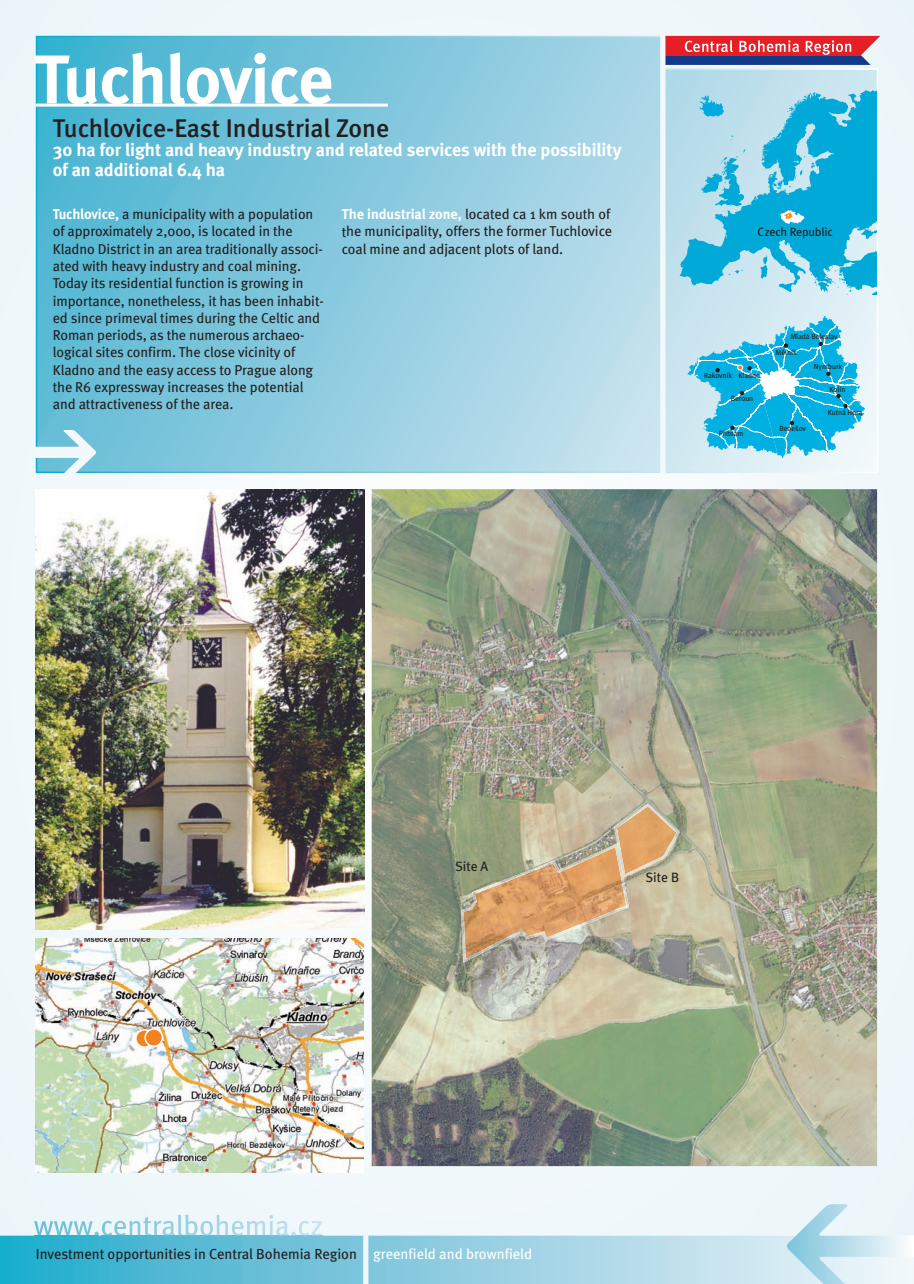
<style>
.page{position:relative;width:914px;height:1284px;background:#fff}
.page>*{position:absolute;margin:0;border:0;box-sizing:border-box;transform-origin:0 0}
.t1{font:69px "Meta Bold CE";letter-spacing:-.02em;color:#fff}
.t2{font:25.5px "Meta Medium CE";letter-spacing:-.005em;color:#231f20}
.t3{font:18px/19.5px "Meta Bold CE";color:#fff}
.t4{font:14.55px "Meta Book CE";color:#231f20}
.t5{font:14.25px/17.2px "Meta Book CE";letter-spacing:-.005em;color:#231f20}
.t6{font:13.5px "Meta Book CE";color:#231f20}
.t7{font:12px "Meta Book CE";letter-spacing:-.01em;color:#231f20}
.t8{font:7.5px "Meta Book CE";letter-spacing:-.01em;color:#231f20}
.s1{font-family:"Meta Bold CE";color:#fff}
.s2{color:#fff}
</style>
<div class="page">
<div style="left:0;top:0;width:913px;height:1203px;background:#f0f7fa"></div>
<svg style="left:35px;top:35px;width:843px;height:439px;background:#8dcce0"></svg>
<hr style="left:35px;top:104px;width:353px;height:3px;background:#fff">
<svg style="left:34px;top:430px;width:63px;height:44px"></svg>
<div style="left:660px;top:35px;width:5px;height:438px;background:#f3f9fb"></div>
<svg style="left:679px;top:90px;width:197px;height:205px;background:#5fc5e2"></svg>
<svg style="left:665px;top:36px;width:215px;height:29px;background:#a54b68"></svg>
<img style="left:36px;top:489px;width:328px;height:440px">
<img style="left:36px;top:938px;width:327px;height:234px">
<div style="left:136px;top:1029px;width:17px;height:18px;background:#f58220;border-radius:50%"></div>
<div style="left:135px;top:1029px;width:19px;height:18px;border:2px solid #fff;border-radius:50%"></div>
<img style="left:371px;top:489px;width:506px;height:677px">
<svg style="left:687px;top:316px;width:178px;height:142px;background:#65cbea"></svg>
<div style="left:145px;top:1028px;width:17px;height:18px;background:#f58220;border-radius:50%"></div>
<div style="left:144px;top:1028px;width:19px;height:18px;border:2px solid #fff;border-radius:50%"></div>
<img style="left:503px;top:883px;width:42px;height:39px">
<img style="left:461px;top:843px;width:168px;height:40px">
<img style="left:461px;top:883px;width:42px;height:79px">
<img style="left:545px;top:883px;width:84px;height:79px">
<img style="left:503px;top:922px;width:42px;height:40px">
<img style="left:614px;top:803px;width:65px;height:74px">
<img style="left:619px;top:855px;width:4px;height:22px">
<svg style="left:0;top:1203px;width:914px;height:81px"></svg>
<h1 class="t1" style="left:34px;top:36px;width:300px">Tuchlovice</h1>
<h2 class="t2" style="left:53px;top:112px;width:338px">Tuchlovice-East Industrial Zone</h2>
<p class="t3" style="left:53px;top:140px;width:570px">30 ha for light and heavy industry and related services with the possibility of an additional 6.4 ha</p>
<p class="t5" style="left:53px;top:206px;width:272px"><span class="s1">Tuchlovice,</span> a municipality with a population of approximately 2,000, is located in the Kladno District in an area traditionally associ&shy;ated with heavy industry and coal mining.<br>Today its residential function is growing in importance, nonetheless, it has been inhabit&shy;ed since primeval times during the Celtic and Roman periods, as the numerous archaeo&shy;logical sites confirm. The close vicinity of Kladno and the easy access to Prague along the R6 expressway increases the potential and attractiveness of the area.</p>
<p class="t5" style="left:341px;top:206px;width:272px"><span class="s1">The industrial zone,</span> located ca 1 km south of the municipality, offers the former Tuchlovice coal mine and adjacent plots of land.</p>
<p class="t7" style="left:757px;top:225px;width:77px">Czech Republic</p>
<p class="t8" style="left:704px;top:371px;width:58px">Rakovník Kladno</p>
<p class="t8" style="left:730px;top:393px;width:24px">Beroun</p>
<p class="t8" style="left:718px;top:429px;width:26px">Příbram</p>
<p class="t8" style="left:790px;top:332px;width:49px">Mladá Boleslav</p>
<p class="t8" style="left:813px;top:362px;width:30px">Nymburk</p>
<p class="t8" style="left:827px;top:408px;width:36px">Kutná Hora</p>
<p class="t8" style="left:775px;top:348px;width:23px">Mělník</p>
<p class="t8" style="left:829px;top:384px;width:17px">Kolín</p>
<p class="t8" style="left:779px;top:423px;width:28px">Benešov</p>
<p class="t6" style="left:455px;top:858px;width:35px">Site A</p>
<p class="t6" style="left:645px;top:868px;width:35px">Site B</p>
<p class="t4" style="left:36px;top:1244px;width:498px">Investment opportunities in Central Bohemia Region <span class="s2">greenfield and brownfield</span></p>
</div>
